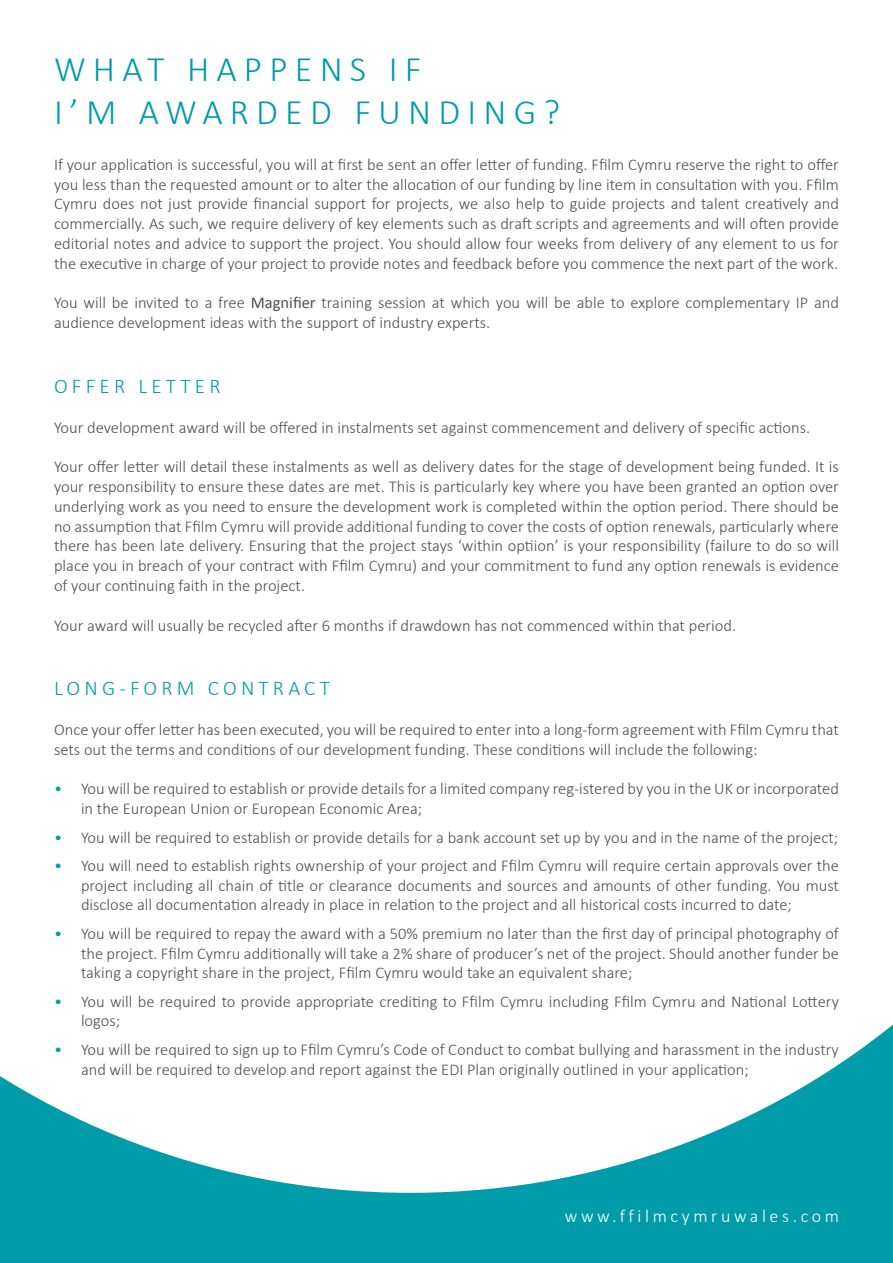
<style>
.page{position:relative;width:893px;height:1263px;background:#009ca9}
.page>*{position:absolute;margin:0;border:0;box-sizing:border-box;transform-origin:0 0}
.t1{font:300 36px/43.2px "Calibri";letter-spacing:.2em;color:#009ca9}
.t2{font:300 21px "Calibri";letter-spacing:.2em;color:#009ca9}
.t3{font:300 18px "Calibri";letter-spacing:.2em;color:#fff}
.t4{font:300 16.5px/19.8px "Calibri";color:#4c4e55}
.s1{font-weight:400}
.s2{color:#009ca9}
</style>
<div class="page">
<div style="left:0;top:0;width:893px;height:1193px;background:#fff"></div>
<h1 class="t1" style="left:54px;top:47px;width:508px">WHAT HAPPENS IF<br>I’M AWARDED FUNDING?</h1>
<p class="t4" style="left:54px;top:154px;width:786px;text-align:justify">If your application is successful, you will at first be sent an offer letter of funding. Ffilm Cymru reserve the right to offer you less than the requested amount or to alter the allocation of our funding by line item in consultation with you. Ffilm Cymru does not just provide financial support for projects, we also help to guide projects and talent creatively and commercially. As such, we require delivery of key elements such as draft scripts and agreements and will often provide editorial notes and advice to support the project. You should allow four weeks from delivery of any element to us for the executive in charge of your project to provide notes and feedback before you commence the next part of the work.</p>
<p class="t4" style="left:54px;top:293px;width:786px">You will be invited to a free <span class="s1">Magnifier</span> training session at which you will be able to explore complementary IP and audience development ideas with the support of industry experts.</p>
<p class="t2" style="left:54px;top:373px;width:168px">OFFER LETTER</p>
<p class="t4" style="left:54px;top:417px;width:758px">Your development award will be offered in instalments set against commencement and delivery of specific actions.</p>
<p class="t4" style="left:54px;top:457px;width:786px;text-align:justify">Your offer letter will detail these instalments as well as delivery dates for the stage of development being funded. It is your responsibility to ensure these dates are met. This is particularly key where you have been granted an option over underlying work as you need to ensure the development work is completed within the option period. There should be no assumption that Ffilm Cymru will provide additional funding to cover the costs of option renewals, particularly where there has been late delivery. Ensuring that the project stays ‘within optiion’ is your responsibility (failure to do so will place you in breach of your contract with Ffilm Cymru) and your commitment to fund any option renewals is evidence of your continuing faith in the project.</p>
<p class="t4" style="left:54px;top:615px;width:683px">Your award will usually be recycled after 6 months if drawdown has not commenced within that period.</p>
<p class="t2" style="left:54px;top:675px;width:277px">LONG-FORM CONTRACT</p>
<p class="t4" style="left:54px;top:719px;width:786px">Once your offer letter has been executed, you will be required to enter into a long-form agreement with Ffilm Cymru that sets out the terms and conditions of our development funding. These conditions will include the following:</p>
<p class="t4" style="left:81px;top:779px;width:759px;text-indent:-27px"><span class="s2">•</span> You will be required to establish or provide details for a limited company reg-istered by you in the UK or incorporated in the European Union or European Economic Area;</p>
<p class="t4" style="left:54px;top:827px;width:786px"><span class="s2">•</span> You will be required to establish or provide details for a bank account set up by you and in the name of the project;</p>
<p class="t4" style="left:81px;top:855px;width:759px;text-align:justify;text-indent:-27px"><span class="s2">•</span> You will need to establish rights ownership of your project and Ffilm Cymru will require certain approvals over the project including all chain of title or clearance documents and sources and amounts of other funding. You must disclose all documentation already in place in relation to the project and all historical costs incurred to date;</p>
<p class="t4" style="left:81px;top:923px;width:759px;text-align:justify;text-indent:-27px"><span class="s2">•</span> You will be required to repay the award with a 50% premium no later than the first day of principal photography of the project. Ffilm Cymru additionally will take a 2% share of producer’s net of the project. Should another funder be taking a copyright share in the project, Ffilm Cymru would take an equivalent share;</p>
<p class="t4" style="left:81px;top:991px;width:759px;text-indent:-27px"><span class="s2">•</span> You will be required to provide appropriate crediting to Ffilm Cymru including Ffilm Cymru and National Lottery logos;</p>
<p class="t4" style="left:81px;top:1039px;width:759px;text-indent:-27px"><span class="s2">•</span> You will be required to sign up to Ffilm Cymru’s Code of Conduct to combat bullying and harassment in the industry and will be required to develop and report against the EDI Plan originally outlined in your application;</p>
<p class="t3" style="left:565px;top:1205px;width:276px">www.ffilmcymruwales.com</p>
</div>
